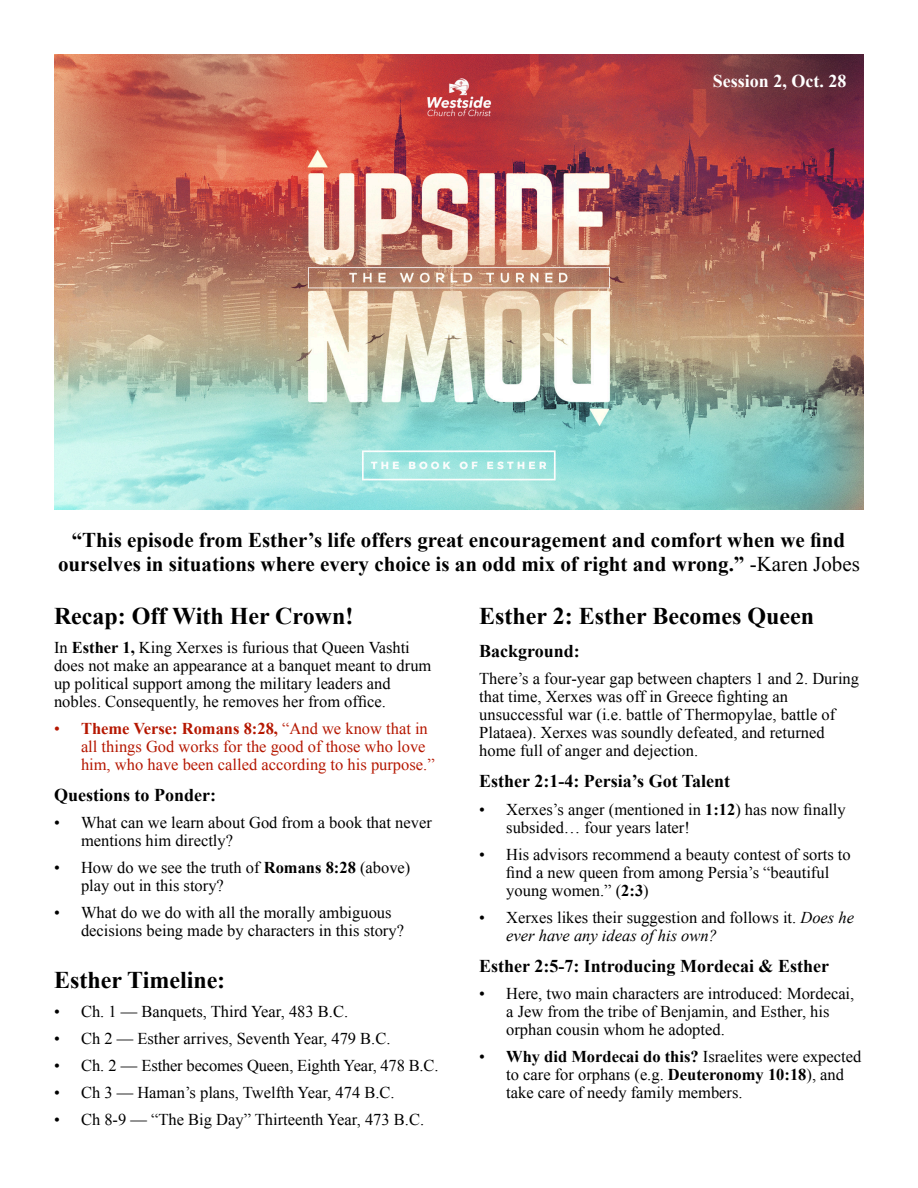
<style>
.page{position:relative;width:918px;height:1188px;background:#fff}
.page>*{position:absolute;margin:0;border:0;box-sizing:border-box;transform-origin:0 0}
.t1{font:700 24px "Times New Roman";color:#000}
.t2{font:700 21px/24px "Times New Roman";color:#000;text-align:center}
.t3{font:700 18px "Times New Roman";color:#000}
.t4{font:700 18px "Times New Roman";color:#fff}
.t5{font:16.5px/18px "Times New Roman";color:#000}
.t6{font:16.5px/18px "Times New Roman";color:#b51700}
.s1{font-weight:400}
.s2{font-weight:700}
.s3{font-style:italic}
</style>
<div class="page">
<img style="left:54px;top:54px;width:810px;height:456px">
<p class="t4" style="left:713px;top:75px;width:135px">Session 2, Oct. 28</p>
<p class="t2" style="left:58px;top:530px;width:803px">“This episode from Esther’s life offers great encouragement and comfort when we find ourselves in situations where every choice is an odd mix of right and wrong.” <span class="s1">-Karen Jobes</span></p>
<h1 class="t1" style="left:54px;top:608px;width:301px">Recap: Off With Her Crown!</h1>
<p class="t5" style="left:54px;top:640px;width:379px">In <span class="s2">Esther 1,</span> King Xerxes is furious that Queen Vashti does not make an appearance at a banquet meant to drum up political support among the military leaders and nobles. Consequently, he removes her from office.</p>
<p class="t6" style="left:81px;top:721px;width:355px;text-indent:-27px">• <span class="s2">Theme Verse: Romans 8:28,</span> “And we know that in all things God works for the good of those who love him, who have been called according to his purpose.”</p>
<p class="t3" style="left:54px;top:789px;width:164px">Questions to Ponder:</p>
<p class="t5" style="left:81px;top:815px;width:352px;text-indent:-27px">• What can we learn about God from a book that never mentions him directly?</p>
<p class="t5" style="left:81px;top:860px;width:331px;text-indent:-27px">• How do we see the truth of <span class="s2">Romans 8:28</span> (above) play out in this story?</p>
<p class="t5" style="left:81px;top:905px;width:324px;text-indent:-27px">• What do we do with all the morally ambiguous decisions being made by characters in this story?</p>
<h1 class="t1" style="left:54px;top:972px;width:173px">Esther Timeline:</h1>
<p class="t5" style="left:54px;top:1004px;width:296px">• Ch. 1 — Banquets, Third Year, 483 B.C.</p>
<p class="t5" style="left:54px;top:1031px;width:338px">• Ch 2 — Esther arrives, Seventh Year, 479 B.C.</p>
<p class="t5" style="left:54px;top:1058px;width:386px">• Ch. 2 — Esther becomes Queen, Eighth Year, 478 B.C.</p>
<p class="t5" style="left:54px;top:1085px;width:342px">• Ch 3 — Haman’s plans, Twelfth Year, 474 B.C.</p>
<p class="t5" style="left:54px;top:1112px;width:372px">• Ch 8-9 — “The Big Day” Thirteenth Year, 473 B.C.</p>
<h1 class="t1" style="left:479px;top:608px;width:337px">Esther 2: Esther Becomes Queen</h1>
<p class="t3" style="left:479px;top:645px;width:102px">Background:</p>
<p class="t5" style="left:479px;top:671px;width:381px">There’s a four-year gap between chapters 1 and 2. During that time, Xerxes was off in Greece fighting an unsuccessful war (i.e. battle of Thermopylae, battle of Plataea). Xerxes was soundly defeated, and returned home full of anger and dejection.</p>
<p class="t3" style="left:479px;top:775px;width:252px">Esther 2:1-4: Persia’s Got Talent</p>
<p class="t5" style="left:506px;top:802px;width:341px;text-indent:-27px">• Xerxes’s anger (mentioned in <span class="s2">1:12</span>) has now finally subsided… four years later!</p>
<p class="t5" style="left:506px;top:847px;width:346px;text-indent:-27px">• His advisors recommend a beauty contest of sorts to find a new queen from among Persia’s “beautiful young women.” (<span class="s2">2:3</span>)</p>
<p class="t5" style="left:506px;top:910px;width:349px;text-indent:-27px">• Xerxes likes their suggestion and follows it. <span class="s3">Does he ever have any ideas of his own?</span></p>
<p class="t3" style="left:479px;top:960px;width:351px">Esther 2:5-7: Introducing Mordecai &amp; Esther</p>
<p class="t5" style="left:506px;top:986px;width:350px;text-indent:-27px">• Here, two main characters are introduced: Mordecai, a Jew from the tribe of Benjamin, and Esther, his orphan cousin whom he adopted.</p>
<p class="t5" style="left:506px;top:1049px;width:357px;text-indent:-27px">• <span class="s2">Why did Mordecai do this?</span> Israelites were expected to care for orphans (e.g. <span class="s2">Deuteronomy 10:18</span>), and take care of needy family members.</p>
</div>
